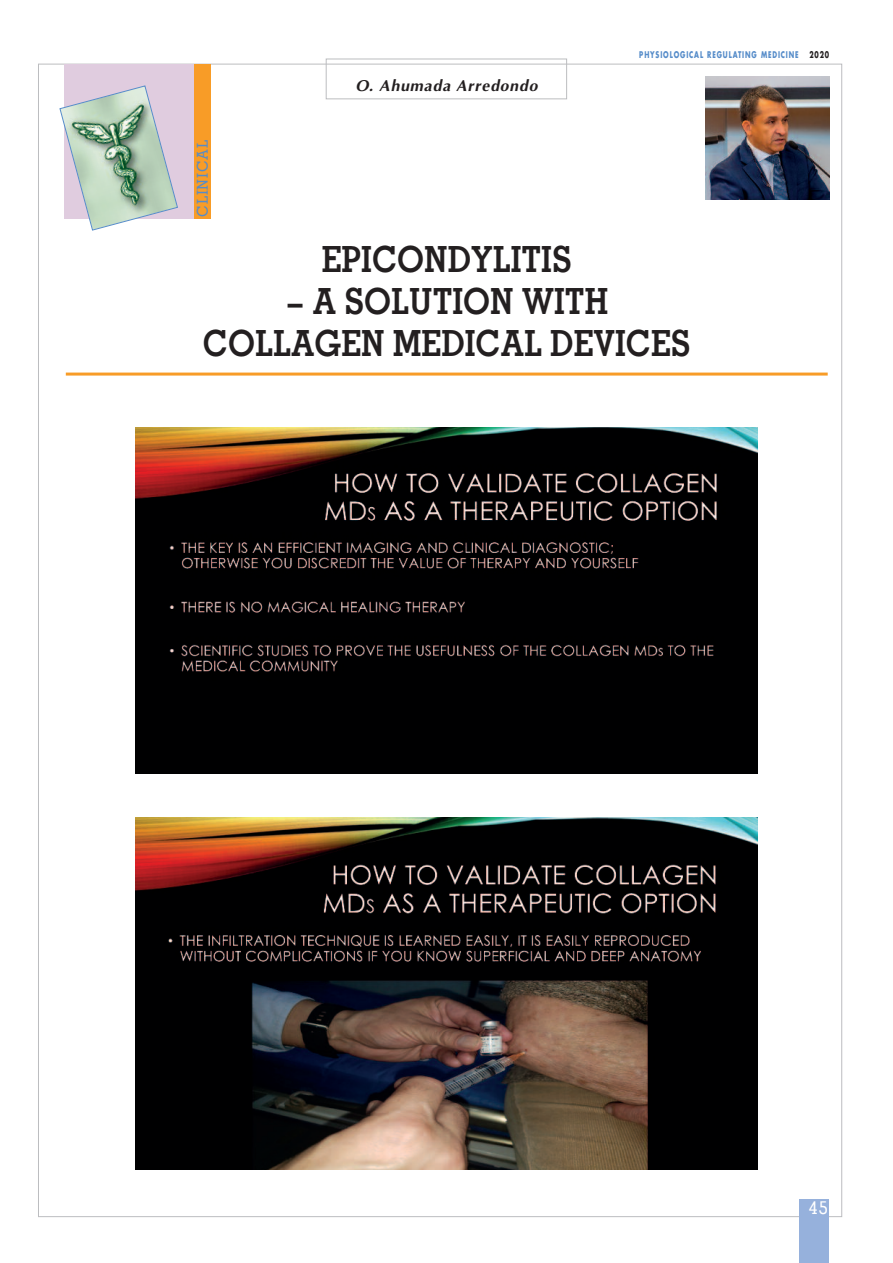
<style>
.page{position:relative;width:893px;height:1263px;background:#fff}
.page>*{position:absolute;margin:0;border:0;box-sizing:border-box;transform-origin:0 0}
.t1{font:700 36px/42px "Memphis";color:#231f20;text-align:center;scale:.9 1}
.t2{font:500 18px "Memphis";color:#fff}
.t3{font:italic 700 15.75px "Optima";letter-spacing:.055em;color:#231f20}
.t4{font:500 15px "Memphis";letter-spacing:.05em;color:#568cc9}
.t5{font:700 9px "Futura";letter-spacing:.135em;color:#568cc9;scale:.7 1}
.s1{color:#231f20}
</style>
<div class="page">
<div style="left:326px;top:59px;width:241px;height:40px;border:1px solid #bcbdc0"></div>
<div style="left:154px;top:64px;width:57px;height:155px;background:#f89c27"></div>
<div style="left:64px;top:64px;width:130px;height:155px;background:#e0ccdf"></div>
<svg style="left:59px;top:85px;width:119px;height:146px"></svg>
<div style="left:799px;top:1199px;width:30px;height:64px;background:#96b1dc"></div>
<img style="left:136px;top:427px;width:621px;height:346px">
<img style="left:136px;top:818px;width:621px;height:352px">
<hr style="left:66px;top:373px;width:762px;height:3px;background:#f89c27">
<img style="left:706px;top:77px;width:123px;height:123px">
<p class="t4" style="left:193px;top:217px;width:78px;rotate:-90deg">CLINICAL</p>
<p class="t3" style="left:355px;top:76px;width:184px">O. Ahumada Arredondo</p>
<p class="t5" style="left:639px;top:49px;width:273px">PHYSIOLOGICAL REGULATING MEDICINE <span class="s1">2020</span></p>
<p class="t1" style="left:203px;top:237px;width:543px">EPICONDYLITIS<br>− A SOLUTION WITH<br>COLLAGEN MEDICAL DEVICES</p>
<p class="t2" style="left:809px;top:1196px;width:20px">45</p>
</div>
